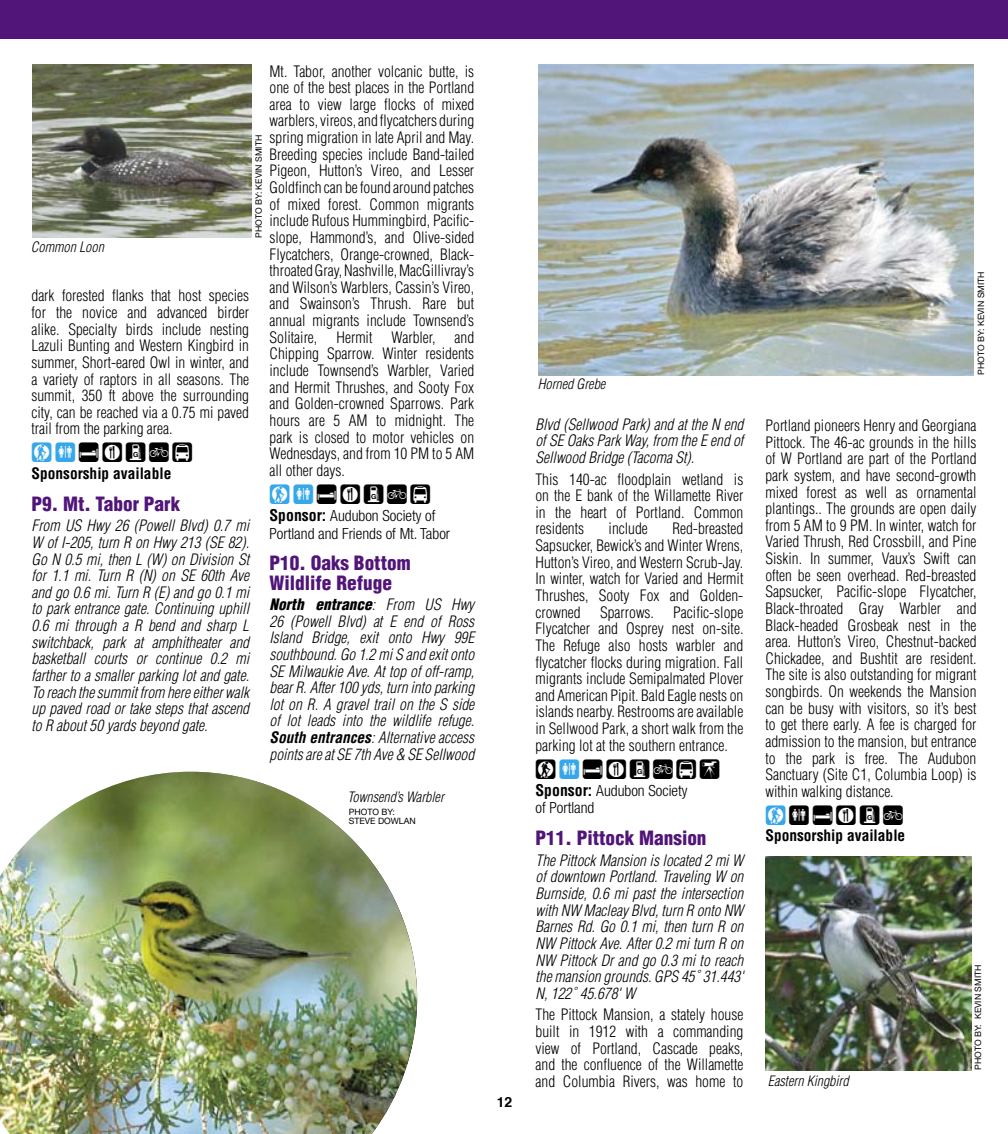
<style>
.page{position:relative;width:1008px;height:1134px;background:#fff}
.page>*{position:absolute;margin:0;border:0;box-sizing:border-box;transform-origin:0 0}
.t1{font:24.5px "Birdfont 3";letter-spacing:.12em;color:#000}
.t2{font:900 condensed 19.25px/19.2px "Helvetica";color:#511478}
.t3{font:300 condensed 15.4px/16.6px "Helvetica";color:#000;text-align:justify}
.t4{font:italic 300 condensed 15.4px/16.6px "Helvetica";color:#000;text-align:justify}
.t5{font:300 condensed 15.4px/17.5px "Helvetica Neue";color:#000}
.t6{font:700 condensed 15.4px "Helvetica";color:#000}
.t7{font:italic 300 condensed 14px "Helvetica";color:#000}
.t8{font:700 14px "Helvetica";color:#000}
.t9{font:8.75px/9.6px "Helvetica Neue";color:#000}
.s1{color:#36a7e9}
.s2{font-family:"Helvetica";font-weight:700;font-size:15.75px}
.s3{font-weight:900}
.s4{font-weight:700}
</style>
<div class="page">
<div style="left:0;top:0;width:1008px;height:39px;background:#511478"></div>
<img style="left:33px;top:64px;width:219px;height:174px">
<img style="left:766px;top:857px;width:205px;height:213px">
<img style="left:538px;top:64px;width:436px;height:311px">
<img style="left:0;top:772px;width:417px;height:362px">
<p class="t3" style="left:270px;top:63px;width:206px">Mt. Tabor, another volcanic butte, is one of the best places in the Portland area to view large flocks of mixed warblers, vireos, and flycatchers during spring migration in late April and May.<br>Breeding species include Band-tailed Pigeon, Hutton’s Vireo, and Lesser Goldfinch can be found around patches of mixed forest. Common migrants include Rufous Hummingbird, Pacific&shy;slope, Hammond’s, and Olive-sided Flycatchers, Orange-crowned, Black&shy;throated Gray, Nashville, MacGillivray’s and Wilson’s Warblers, Cassin’s Vireo, and Swainson’s Thrush. Rare but annual migrants include Townsend’s Solitaire, Hermit Warbler, and Chipping Sparrow. Winter residents include Townsend’s Warbler, Varied and Hermit Thrushes, and Sooty Fox and Golden-crowned Sparrows. Park hours are 5 AM to midnight. The park is closed to motor vehicles on Wednesdays, and from 10 PM to 5 AM all other days.</p>
<h1 class="t1" style="left:270px;top:481px;width:163px"><span class="s1">AC</span>EFGOP</h1>
<p class="t5" style="left:269px;top:507px;width:182px"><span class="s2">Sponsor:</span> Audubon Society of<br>Portland and Friends of Mt. Tabor</p>
<p class="t2" style="left:270px;top:553px;width:143px">P10. Oaks Bottom<br>Wildlife Refuge</p>
<p class="t4" style="left:270px;top:596px;width:208px"><span class="s3">North entrance</span>: From US Hwy 26 (Powell Blvd) at E end of Ross Island Bridge, exit onto Hwy 99E southbound. Go 1.2 mi S and exit onto SE Milwaukie Ave. At top of off-ramp, bear R. After 100 yds, turn into parking lot on R. A gravel trail on the S side of lot leads into the wildlife refuge.<br><span class="s4">South entrances</span>: Alternative access points are at SE 7th Ave &amp; SE Sellwood</p>
<p class="t9" style="left:254px;top:238px;width:104px;rotate:-90deg">PHOTO BY: KEVIN SMITH</p>
<p class="t7" style="left:31px;top:238px;width:75px">Common Loon</p>
<p class="t3" style="left:32px;top:287px;width:219px">dark forested flanks that host species for the novice and advanced birder alike. Specialty birds include nesting Lazuli Bunting and Western Kingbird in summer, Short-eared Owl in winter, and a variety of raptors in all seasons. The summit, 350 ft above the surrounding city, can be reached via a 0.75 mi paved trail from the parking area.</p>
<h1 class="t1" style="left:32px;top:440px;width:163px"><span class="s1">AC</span>EFGOP</h1>
<p class="t6" style="left:32px;top:464px;width:141px">Sponsorship available</p>
<p class="t2" style="left:32px;top:494px;width:150px">P9. Mt. Tabor Park</p>
<p class="t4" style="left:31px;top:517px;width:221px">From US Hwy 26 (Powell Blvd) 0.7 mi W of I-205, turn R on Hwy 213 (SE 82).<br>Go N 0.5 mi, then L (W) on Division St for 1.1 mi. Turn R (N) on SE 60th Ave and go 0.6 mi. Turn R (E) and go 0.1 mi to park entrance gate. Continuing uphill 0.6 mi through a R bend and sharp L switchback, park at amphitheater and basketball courts or continue 0.2 mi farther to a smaller parking lot and gate.<br>To reach the summit from here either walk up paved road or take steps that ascend to R about 50 yards beyond gate.</p>
<p class="t7" style="left:347px;top:788px;width:99px">Townsend’s Warbler</p>
<p class="t9" style="left:349px;top:807px;width:68px">PHOTO BY:<br>STEVE DOWLAN</p>
<p class="t8" style="left:497px;top:1090px;width:17px">12</p>
<p class="t7" style="left:538px;top:376px;width:70px">Horned Grebe</p>
<p class="t4" style="left:535px;top:416px;width:211px">Blvd (Sellwood Park) and at the N end of SE Oaks Park Way, from the E end of Sellwood Bridge (Tacoma St).</p>
<p class="t3" style="left:535px;top:471px;width:209px">This 140-ac floodplain wetland is on the E bank of the Willamette River in the heart of Portland. Common residents</p>
<p class="t3" style="left:535px;top:520px;width:209px;text-indent:137px">Red-breasted Sapsucker, Bewick’s and Winter Wrens, Hutton’s Vireo, and Western Scrub-Jay.<br>In winter, watch for Varied and Hermit Thrushes, Sooty Fox and Golden&shy;crowned</p>
<p class="t3" style="left:609px;top:520px;width:41px">include</p>
<p class="t3" style="left:600px;top:604px;width:55px">Sparrows.</p>
<p class="t3" style="left:535px;top:604px;width:209px;text-indent:138px">Pacific-slope Flycatcher and Osprey nest on-site.<br>The Refuge also hosts warbler and flycatcher flocks during migration. Fall migrants include Semipalmated Plover and American Pipit. Bald Eagle nests on islands nearby. Restrooms are available in Sellwood Park, a short walk from the parking lot at the southern entrance.</p>
<h1 class="t1" style="left:536px;top:756px;width:186px">A<span class="s1">C</span>EFGOPQ</h1>
<p class="t5" style="left:535px;top:782px;width:153px"><span class="s2">Sponsor:</span> Audubon Society of Portland</p>
<p class="t2" style="left:536px;top:828px;width:173px">P11. Pittock Mansion</p>
<p class="t4" style="left:536px;top:852px;width:209px">The Pittock Mansion is located 2 mi W of downtown Portland. Traveling W on Burnside, 0.6 mi past the intersection with NW Macleay Blvd, turn R onto NW Barnes Rd. Go 0.1 mi, then turn R on NW Pittock Ave. After 0.2 mi turn R on NW Pittock Dr and go 0.3 mi to reach the mansion grounds. GPS 45˚ 31.443' N, 122˚ 45.678' W</p>
<p class="t3" style="left:536px;top:1006px;width:209px">The Pittock Mansion, a stately house built in 1912 with a commanding view of Portland, Cascade peaks, and the confluence of the Willamette and Columbia Rivers, was home to</p>
<p class="t9" style="left:976px;top:374px;width:104px;rotate:-90deg">PHOTO BY: KEVIN SMITH</p>
<p class="t3" style="left:765px;top:417px;width:213px">Portland pioneers Henry and Georgiana Pittock. The 46-ac grounds in the hills of W Portland are part of the Portland park system, and have second-growth mixed forest as well as ornamental plantings.. The grounds are open daily from 5 AM to 9 PM. In winter, watch for Varied Thrush, Red Crossbill, and Pine Siskin. In summer, Vaux’s Swift can often be seen overhead. Red-breasted Sapsucker, Pacific-slope Flycatcher, Black-throated Gray Warbler and Black-headed Grosbeak nest in the area. Hutton’s Vireo, Chestnut-backed Chickadee, and Bushtit are resident.<br>The site is also outstanding for migrant songbirds. On weekends the Mansion can be busy with visitors, so it’s best to get there early. A fee is charged for admission to the mansion, but entrance to the park is free. The Audubon Sanctuary (Site C1, Columbia Loop) is within walking distance.</p>
<h1 class="t1" style="left:765px;top:802px;width:139px"><span class="s1">A</span>CEFGO</h1>
<p class="t6" style="left:765px;top:826px;width:141px">Sponsorship available</p>
<p class="t7" style="left:768px;top:1072px;width:84px">Eastern Kingbird</p>
<p class="t9" style="left:973px;top:1070px;width:106px;rotate:-90deg">PHOTO BY: KEVIN SMITH</p>
</div>
